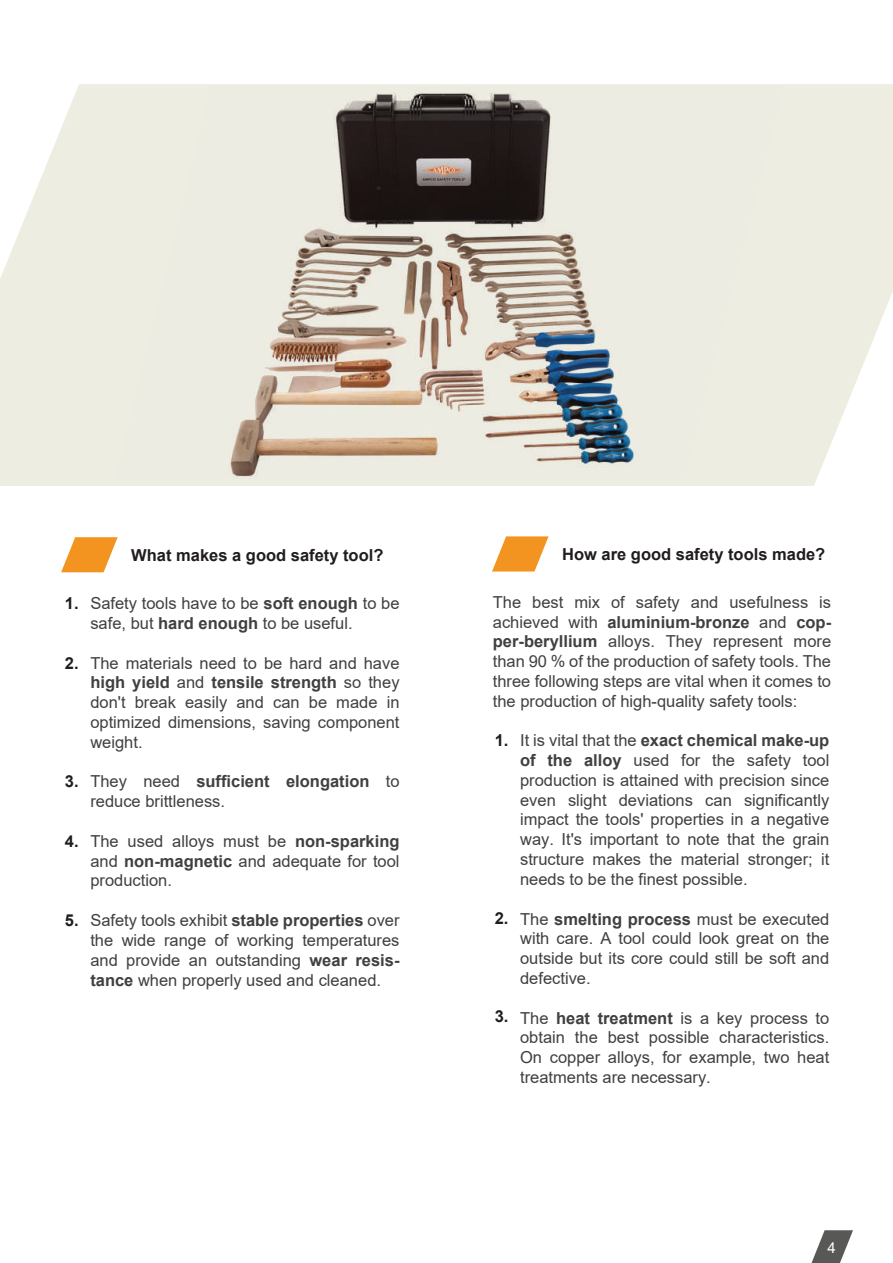
<style>
.page{position:relative;width:893px;height:1263px;background:#fff}
.page>*{position:absolute;margin:0;border:0;box-sizing:border-box;transform-origin:0 0}
.t1{font:16.5px/19.8px "Arial";color:#413f41;text-align:justify}
.t2{font:700 16.5px "Arial";color:#211d1e}
.t3{font:15px "Arial";color:#fff}
.s1{font-weight:700}
</style>
<div class="page">
<svg style="left:0;top:84px;width:893px;height:402px;fill:#edede1"></svg>
<svg style="left:61px;top:537px;width:57px;height:35px"></svg>
<svg style="left:492px;top:536px;width:56px;height:35px"></svg>
<svg style="left:811px;top:1230px;width:42px;height:33px"></svg>
<img style="left:116px;top:87px;width:667px;height:392px">
<p class="t2" style="left:65px;top:591px;width:15px">1.</p>
<p class="t2" style="left:65px;top:651px;width:15px">2.</p>
<p class="t2" style="left:65px;top:770px;width:15px">3.</p>
<p class="t2" style="left:65px;top:829px;width:15px">4.</p>
<p class="t2" style="left:65px;top:909px;width:15px">5.</p>
<p class="t2" style="left:131px;top:544px;width:254px">What makes a good safety tool?</p>
<p class="t2" style="left:562px;top:543px;width:265px">How are good safety tools made?</p>
<p class="t1" style="left:493px;top:592px;width:340px">The best mix of safety and usefulness is achieved with <span class="s1">aluminium-bronze</span> and <span class="s1">cop&shy;per-beryllium</span> alloys. They represent more than 90 % of the production of safety tools. The three following steps are vital when it comes to the production of high-quality safety tools:</p>
<p class="t1" style="left:90px;top:593px;width:311px">Safety tools have to be <span class="s1">soft enough</span> to be safe, but <span class="s1">hard enough</span> to be useful.</p>
<p class="t1" style="left:90px;top:653px;width:311px">The materials need to be hard and have <span class="s1">high yield</span> and <span class="s1">tensile strength</span> so they don't break easily and can be made in optimized dimensions, saving component weight.</p>
<p class="t1" style="left:90px;top:772px;width:311px">They need <span class="s1">sufficient elongation</span> to reduce brittleness.</p>
<p class="t1" style="left:90px;top:831px;width:311px">The used alloys must be <span class="s1">non-sparking </span>and <span class="s1">non-magnetic</span> and adequate for tool production.</p>
<p class="t1" style="left:90px;top:910px;width:311px">Safety tools exhibit <span class="s1">stable properties</span> over the wide range of working temperatures and provide an outstanding <span class="s1">wear resis&shy;tance</span> when properly used and cleaned.</p>
<p class="t2" style="left:495px;top:728px;width:15px">1.</p>
<p class="t1" style="left:520px;top:730px;width:311px">It is vital that the <span class="s1">exact chemical make-up of the alloy</span> used for the safety tool production is attained with precision since even slight deviations can significantly impact the tools' properties in a negative way. It's important to note that the grain structure makes the material stronger; it needs to be the finest possible.</p>
<p class="t1" style="left:520px;top:909px;width:311px">The <span class="s1">smelting process</span> must be executed with care. A tool could look great on the outside but its core could still be soft and defective.</p>
<p class="t1" style="left:520px;top:1008px;width:311px">The <span class="s1">heat treatment</span> is a key process to obtain the best possible characteristics.<br>On copper alloys, for example, two heat treatments are necessary.</p>
<p class="t2" style="left:495px;top:907px;width:15px">2.</p>
<p class="t2" style="left:495px;top:1004px;width:15px">3.</p>
<p class="t3" style="left:828px;top:1237px;width:10px">4</p>
</div>
